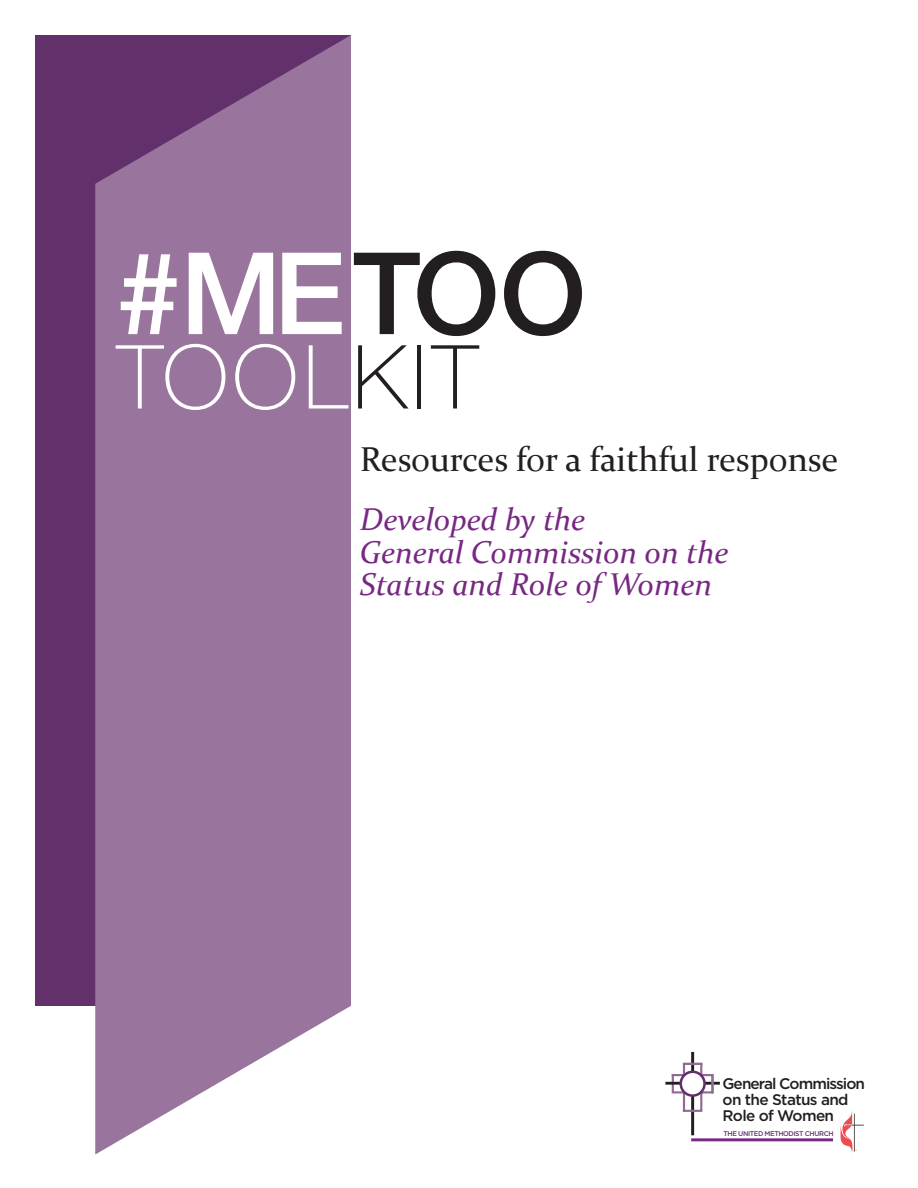
<style>
.page{position:relative;width:918px;height:1188px;background:#fff}
.page>*{position:absolute;margin:0;border:0;box-sizing:border-box;transform-origin:0 0}
.t1{font:500 114px "Helvetica Neue LT Std";letter-spacing:-.035em;color:#fff}
.t2{font:100 88.5px "Helvetica Neue LT Std";letter-spacing:.06em;color:#fff}
.t3{font:34.5px "Constantia";color:#231f20}
.t4{font:italic 31.5px/32.4px "Constantia";color:#772882}
.t5{font:500 15.3px/15.9px "Gotham";letter-spacing:-.06em;color:#231f20}
.t6{font:500 6.75px "Gotham";letter-spacing:-.06em;color:#62306b}
.s1{color:#231f20}
</style>
<div class="page">
<div style="left:35px;top:35px;width:316px;height:970px;background:#62306b"></div>
<svg style="left:95px;top:35px;width:256px;height:1120px;background:#9c78a0"></svg>
<svg style="left:840px;top:1111px;width:24px;height:42px"></svg>
<svg style="left:665px;top:1052px;width:168px;height:89px"></svg>
<div style="left:679px;top:1071px;width:27px;height:26px;border:3px solid #62306b;border-radius:50%"></div>
<p class="t1" style="left:117px;top:226px;width:471px">#ME<span class="s1">TOO</span></p>
<p class="t2" style="left:117px;top:326px;width:363px">TOOL<span class="s1">KIT</span></p>
<p class="t3" style="left:360px;top:436px;width:480px">Resources for a faithful response</p>
<p class="t4" style="left:360px;top:502px;width:370px">Developed by the<br>General Commission on the<br>Status and Role of Women</p>
<p class="t5" style="left:723px;top:1075px;width:144px">General Commission on the Status and<br>Role of Women</p>
<p class="t6" style="left:724px;top:1130px;width:111px">THE UNITED METHODIST CHURCH</p>
</div>
